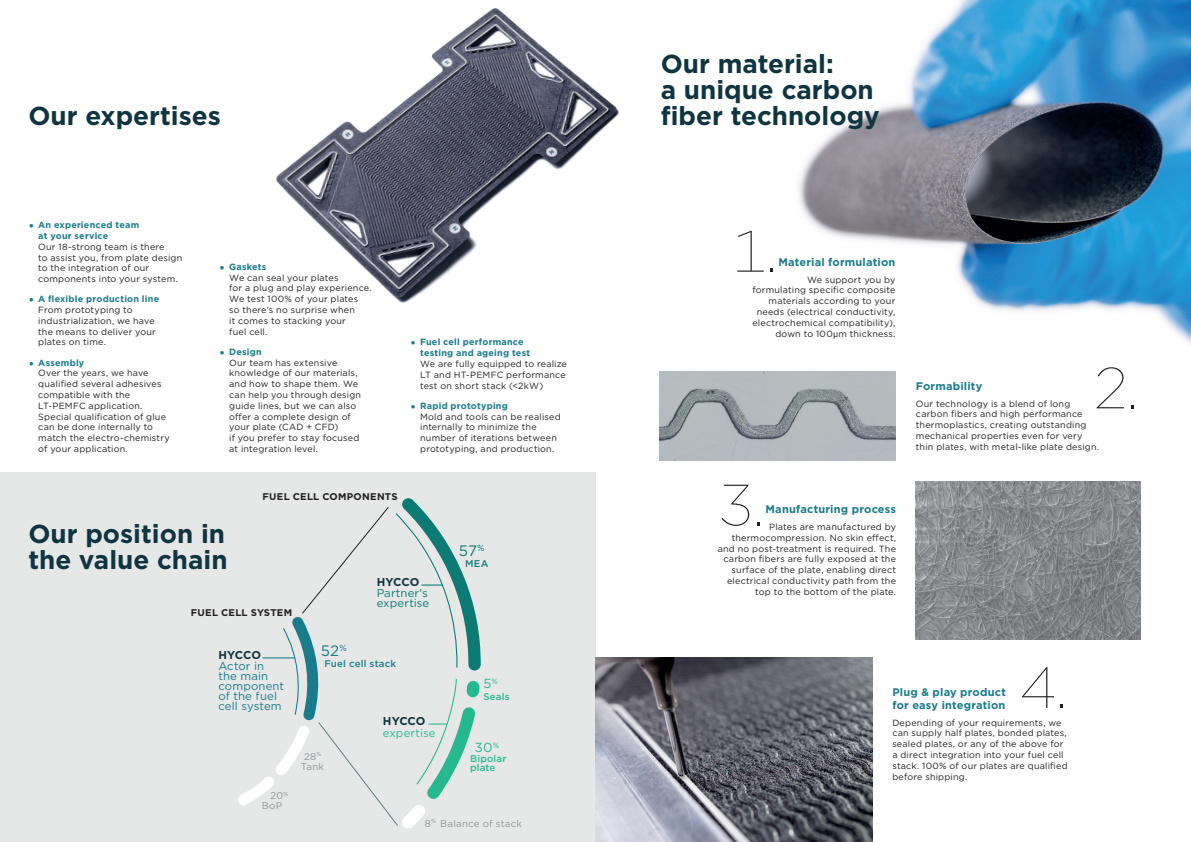
<style>
.page{position:relative;width:1191px;height:842px;background:#fff}
.page>*{position:absolute;margin:0;border:0;box-sizing:border-box;transform-origin:0 0}
.t1{font:100 57.9px "Gotham";color:#231f20}
.t2{font:700 26px/26px "Gotham";color:#113540}
.t3{font:15.1px "Gotham";color:#1a7c8b}
.t4{font:15.1px "Gotham";color:#0d7b74}
.t5{font:13.1px "Gotham";color:#28b98f}
.t6{font:11.4px/10.1px "Gotham";letter-spacing:.01em;color:#1a7c8b}
.t7{font:11.4px/10.1px "Gotham";letter-spacing:.01em;color:#0d7b74}
.t8{font:700 11.4px "Gotham";letter-spacing:-.01em;color:#113540}
.t9{font:11.4px "Gotham";letter-spacing:.005em;color:#28b98f}
.t10{font:700 11px/13.2px "Gotham";letter-spacing:.015em;color:#1a7c8b}
.t11{font:700 9.7px "Gotham";letter-spacing:.025em;color:#231f20}
.t12{font:9.7px "Gotham";letter-spacing:.02em;color:#939598}
.t13{font:500 9.7px/8.7px "Gotham";letter-spacing:.02em;color:#28b98f}
.t14{font:500 9.7px "Gotham";letter-spacing:.02em;color:#1a7c8b}
.t15{font:500 9.7px "Gotham";color:#0d7b74}
.t16{font:9px/10.8px "Gotham";letter-spacing:.02em;color:#231f20}
.t17{font:700 9px/10.8px "Gotham";letter-spacing:.025em;color:#1a7c8b}
.s1{font-size:12px}
.s2{font-weight:700;font-size:12px;color:#1a7c8b}
.s3{font-weight:700;color:#1a7c8b}
.s4{font-family:"IBM Plex Sans"}
</style>
<div class="page">
<div style="left:0;top:472px;width:595px;height:370px;background:#e5e8e7"></div>
<img style="left:799px;top:0;width:392px;height:344px">
<img style="left:660px;top:372px;width:235px;height:89px">
<img style="left:916px;top:482px;width:224px;height:158px">
<img style="left:595px;top:658px;width:277px;height:184px">
<img style="left:276px;top:8px;width:343px;height:295px">
<svg style="left:238px;top:498px;width:243px;height:331px"></svg>
<h2 class="t2" style="left:28px;top:102px;width:194px">Our expertises</h2>
<p class="t17" style="left:38px;top:219px;width:102px;text-indent:-10px"><span class="s1">•</span> An experienced team at your service</p>
<p class="t16" style="left:38px;top:241px;width:146px">Our 18-strong team is there<br>to assist you, from plate design to the integration of our components into your system.</p>
<p class="t16" style="left:38px;top:293px;width:122px;text-indent:-10px"><span class="s2">•</span> <span class="s3">A flexible production line<br></span>From prototyping to industrialization, we have the means to deliver your plates on time.</p>
<p class="t16" style="left:38px;top:357px;width:133px;text-indent:-10px"><span class="s2">•</span> <span class="s3">Assembly<br></span>Over the years, we have qualified several adhesives compatible with the<br>LT-PEMFC application.<br>Special qualification of glue can be done internally to match the electro-chemistry of your application.</p>
<p class="t16" style="left:229px;top:261px;width:144px;text-indent:-10px"><span class="s2">•</span> <span class="s3">Gaskets<br></span>We can seal your plates<br>for a plug and play experience.<br>We test 100% of your plates<br>so there’s no surprise when<br>it comes to stacking your<br>fuel cell.</p>
<p class="t16" style="left:229px;top:346px;width:133px;text-indent:-10px"><span class="s2">•</span> <span class="s3">Design<br></span>Our team has extensive knowledge of our materials, and how to shape them. We can help you through design guide lines, but we can also offer a complete design of your plate (CAD + CFD)<br>if you prefer to stay focused at integration level.</p>
<p class="t17" style="left:420px;top:337px;width:111px;text-indent:-10px"><span class="s1">•</span> Fuel cell performance testing and ageing test</p>
<p class="t16" style="left:420px;top:358px;width:148px">We are fully equipped to realize<br>LT and HT-PEMFC performance test on short stack (&lt;2kW)</p>
<p class="t16" style="left:420px;top:400px;width:142px;text-indent:-10px"><span class="s2">•</span> <span class="s3">Rapid prototyping<br></span>Mold and tools can be realised internally to minimize the number of iterations between prototyping, and production.</p>
<p class="t11" style="left:263px;top:490px;width:136px">FUEL CELL COMPONENTS</p>
<h2 class="t2" style="left:28px;top:521px;width:201px">Our position in the value chain</h2>
<p class="t11" style="left:191px;top:606px;width:103px">FUEL CELL SYSTEM</p>
<p class="t8" style="left:377px;top:574px;width:44px">HYCCO</p>
<p class="t7" style="left:377px;top:587px;width:54px">Partner's expertise</p>
<p class="t8" style="left:218px;top:647px;width:44px">HYCCO</p>
<p class="t6" style="left:218px;top:660px;width:67px">Actor in the main component of the fuel cell system</p>
<h3 class="t3" style="left:321px;top:641px;width:27px">52<sup>%</sup></h3>
<p class="t14" style="left:324px;top:658px;width:73px">Fuel cell stack</p>
<p class="t8" style="left:383px;top:714px;width:44px">HYCCO</p>
<p class="t12" style="left:304px;top:750px;width:19px">28<sup>%</sup></p>
<p class="t12" style="left:301px;top:761px;width:25px">Tank</p>
<p class="t9" style="left:383px;top:725px;width:54px">expertise</p>
<h3 class="t4" style="left:459px;top:541px;width:27px">57<sup>%</sup></h3>
<p class="t15" style="left:465px;top:557px;width:25px">MEA</p>
<h3 class="t5" style="left:483px;top:675px;width:16px">5<sup>%</sup></h3>
<p class="t13" style="left:483px;top:692px;width:28px">Seals</p>
<h3 class="t5" style="left:475px;top:739px;width:26px">30<sup>%</sup></h3>
<p class="t13" style="left:470px;top:754px;width:38px">Bipolar plate</p>
<p class="t12" style="left:262px;top:799px;width:22px">BoP</p>
<p class="t12" style="left:425px;top:817px;width:13px">8<sup>%</sup></p>
<p class="t12" style="left:440px;top:817px;width:83px">Balance of stack</p>
<h2 class="t2" style="left:660px;top:50px;width:221px">Our material:<br>a unique carbon fiber technology</h2>
<h1 class="t1" style="left:731px;top:216px;width:46px">1.</h1>
<p class="t10" style="left:778px;top:255px;width:118px">Material formulation</p>
<p class="t16" style="left:752px;top:274px;width:144px;text-align:right">We support you by formulating specific composite materials according to your needs (electrical conductivity, electrochemical compatibility), down to 100<span class="s4">µ</span>m thickness.</p>
<h1 class="t1" style="left:721px;top:469px;width:44px">3.</h1>
<p class="t10" style="left:765px;top:503px;width:132px">Manufacturing process</p>
<p class="t16" style="left:718px;top:521px;width:180px;text-align:right">Plates are manufactured by thermocompression. No skin effect, and no post-treatment is required. The carbon fibers are fully exposed at the surface of the plate, enabling direct electrical conductivity path from the top to the bottom of the plate.</p>
<h1 class="t1" style="left:1094px;top:352px;width:44px">2.</h1>
<p class="t10" style="left:916px;top:379px;width:68px">Formability</p>
<p class="t16" style="left:916px;top:398px;width:185px">Our technology is a blend of long carbon fibers and high performance thermoplastics, creating outstanding mechanical properties even for very thin plates, with metal-like plate design.</p>
<h1 class="t1" style="left:1020px;top:652px;width:48px">4.</h1>
<p class="t10" style="left:892px;top:685px;width:115px">Plug &amp; play product for easy integration</p>
<p class="t16" style="left:892px;top:717px;width:177px">Depending of your requirements, we can supply half plates, bonded plates, sealed plates, or any of the above for a direct integration into your fuel cell stack. 100% of our plates are qualified before shipping.</p>
</div>
